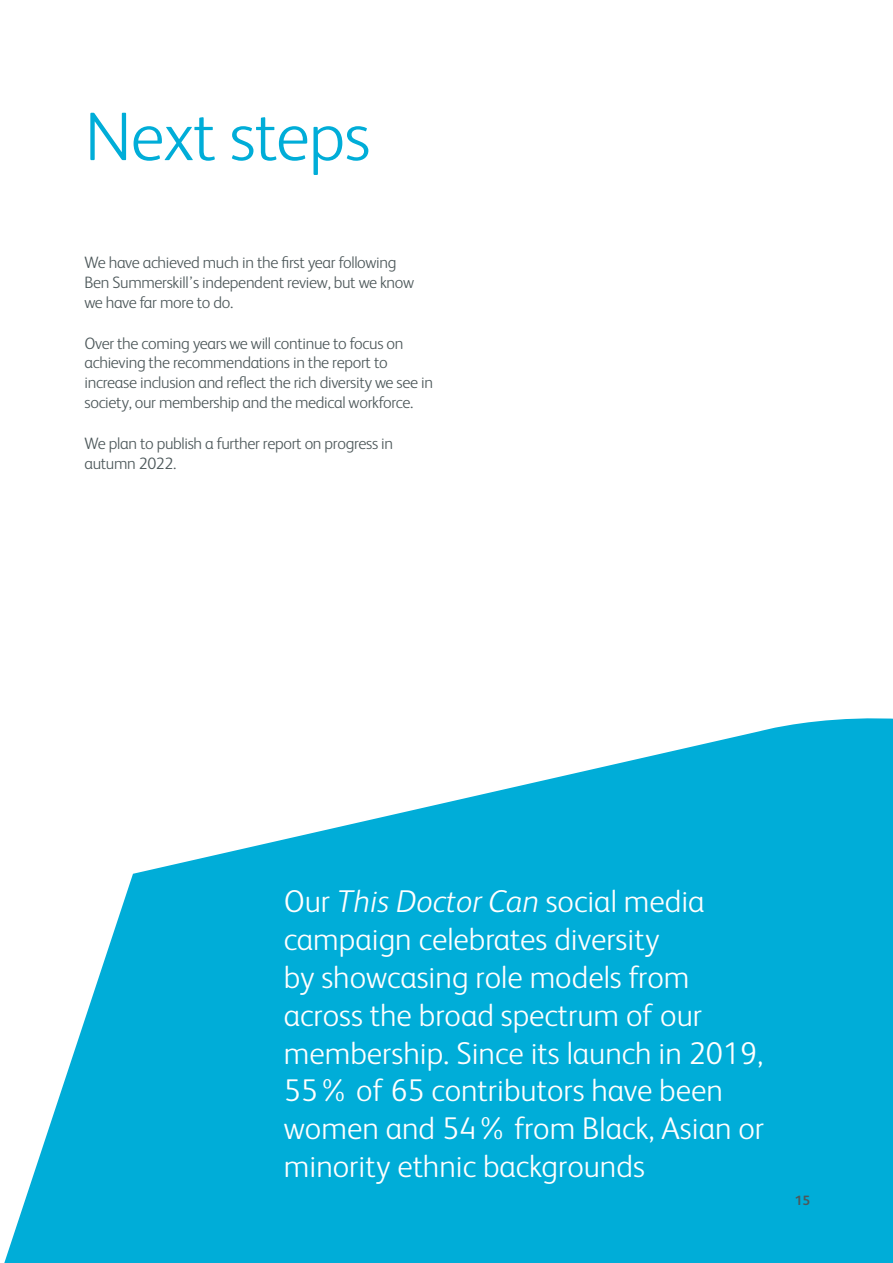
<style>
.page{position:relative;width:893px;height:1263px;background:#fff}
.page>*{position:absolute;margin:0;border:0;box-sizing:border-box;transform-origin:0 0}
.t1{font:300 69px "FS Albert";letter-spacing:-.01em;color:#00add8}
.t2{font:300 31.5px/37.8px "FS Albert";color:#fff}
.t3{font:300 16.5px/19.8px "FS Albert";letter-spacing:-.02em;color:#4d585a}
.t4{font:700 13.5px "FS Albert";color:#4d585a}
.s1{font-style:italic}
</style>
<div class="page">
<svg style="left:4px;top:718px;width:889px;height:545px;fill:#00add8"></svg>
<h1 class="t1" style="left:85px;top:97px;width:287px">Next steps</h1>
<p class="t3" style="left:85px;top:252px;width:331px">We have achieved much in the first year following<br>Ben Summerskill’s independent review, but we know we have far more to do.</p>
<p class="t3" style="left:85px;top:333px;width:350px">Over the coming years we will continue to focus on achieving the recommendations in the report to increase inclusion and reflect the rich diversity we see in society, our membership and the medical workforce.</p>
<p class="t3" style="left:85px;top:433px;width:310px">We plan to publish a further report on progress in autumn 2022.</p>
<p class="t2" style="left:284px;top:882px;width:482px">Our <span class="s1">This Doctor Can</span> social media campaign celebrates diversity<br>by showcasing role models from across the broad spectrum of our membership. Since its launch in 2019,<br>55% of 65 contributors have been women and 54% from Black, Asian or minority ethnic backgrounds</p>
<p class="t4" style="left:795px;top:1193px;width:17px">15</p>
</div>
